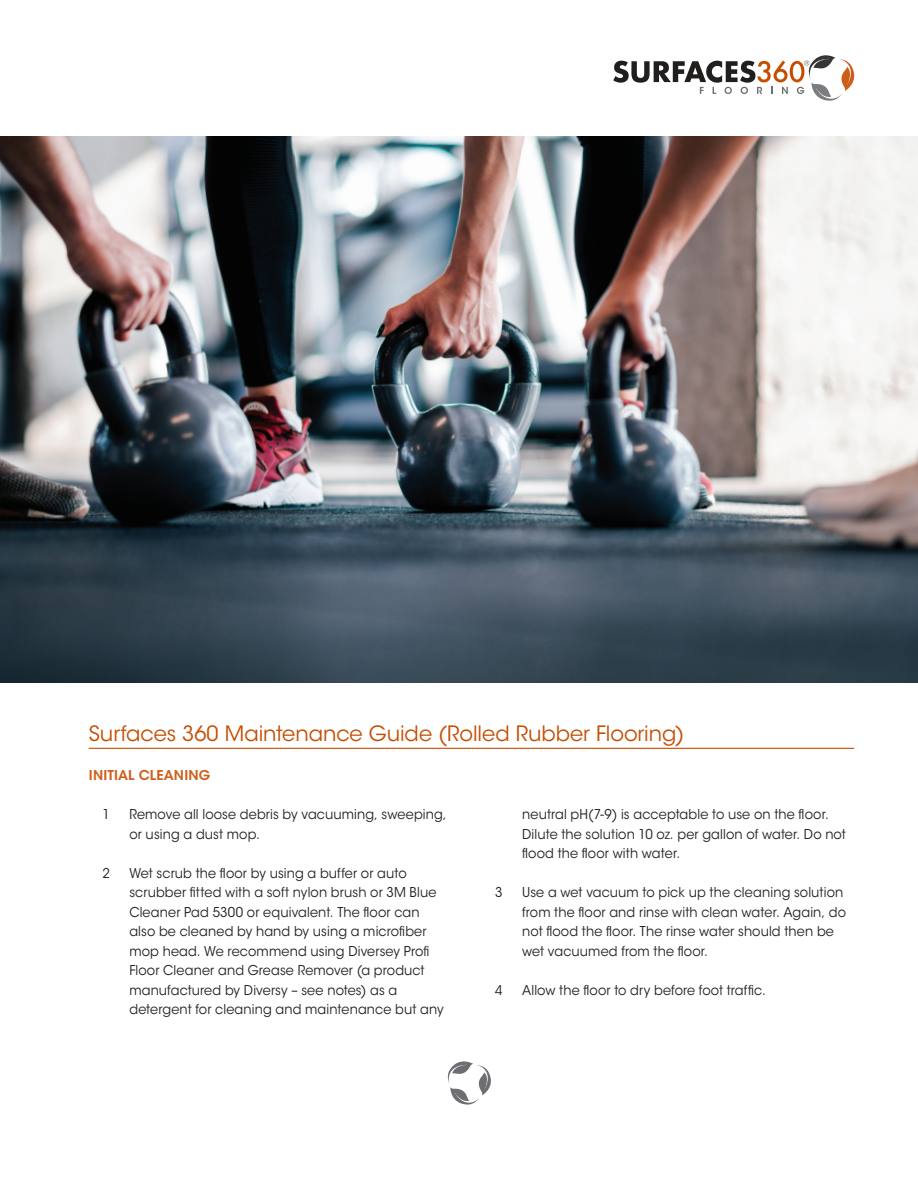
<style>
.page{position:relative;width:918px;height:1188px;background:#fff}
.page>*{position:absolute;margin:0;border:0;box-sizing:border-box;transform-origin:0 0}
._01-Product-Perfeoma{font:21px "ITC Avant Garde Std";color:#c64d00}
._02-Paragraph{font:13.5px/19.5px "ITC Avant Garde Std";letter-spacing:.01em;color:#231f20;scale:.95 1}
._01-Section__span{font:600 13.5px "ITC Avant Garde Std";letter-spacing:.01em;color:#d05f1b}
</style>
<div class="page">
<svg style="left:447px;top:1061px;width:44px;height:44px"></svg>
<svg style="left:613px;top:55px;width:241px;height:46px"></svg>
<hr style="left:89px;top:748px;width:765px;height:1px;background:#c64d00">
<img style="left:0;top:136px;width:918px;height:546px">
<p class="_01-Product-Perfeoma" style="left:89px;top:721px;width:597px">Surfaces 360 Maintenance Guide (Rolled Rubber Flooring)</p>
<p class="_01-Section__span" style="left:89px;top:767px;width:123px">INITIAL CLEANING</p>
<p class="_02-Paragraph" style="left:102px;top:805px;width:9px">1</p>
<p class="_02-Paragraph" style="left:129px;top:805px;width:336px">Remove all loose debris by vacuuming, sweeping, or using a dust mop.</p>
<p class="_02-Paragraph" style="left:102px;top:863px;width:9px">2</p>
<p class="_02-Paragraph" style="left:129px;top:863px;width:332px">Wet scrub the floor by using a buffer or auto scrubber fitted with a soft nylon brush or 3M Blue Cleaner Pad 5300 or equivalent. The floor can also be cleaned by hand by using a microfiber mop head. We recommend using Diversey Profi Floor Cleaner and Grease Remover (a product manufactured by Diversy – see notes) as a detergent for cleaning and maintenance but any</p>
<p class="_02-Paragraph" style="left:522px;top:805px;width:342px">neutral pH(7-9) is acceptable to use on the floor.<br>Dilute the solution 10 oz. per gallon of water. Do not flood the floor with water.</p>
<p class="_02-Paragraph" style="left:495px;top:883px;width:9px">3</p>
<p class="_02-Paragraph" style="left:522px;top:883px;width:343px">Use a wet vacuum to pick up the cleaning solution from the floor and rinse with clean water. Again, do not flood the floor. The rinse water should then be wet vacuumed from the floor.</p>
<p class="_02-Paragraph" style="left:495px;top:980px;width:9px">4</p>
<p class="_02-Paragraph" style="left:522px;top:980px;width:258px">Allow the floor to dry before foot traffic.</p>
</div>
